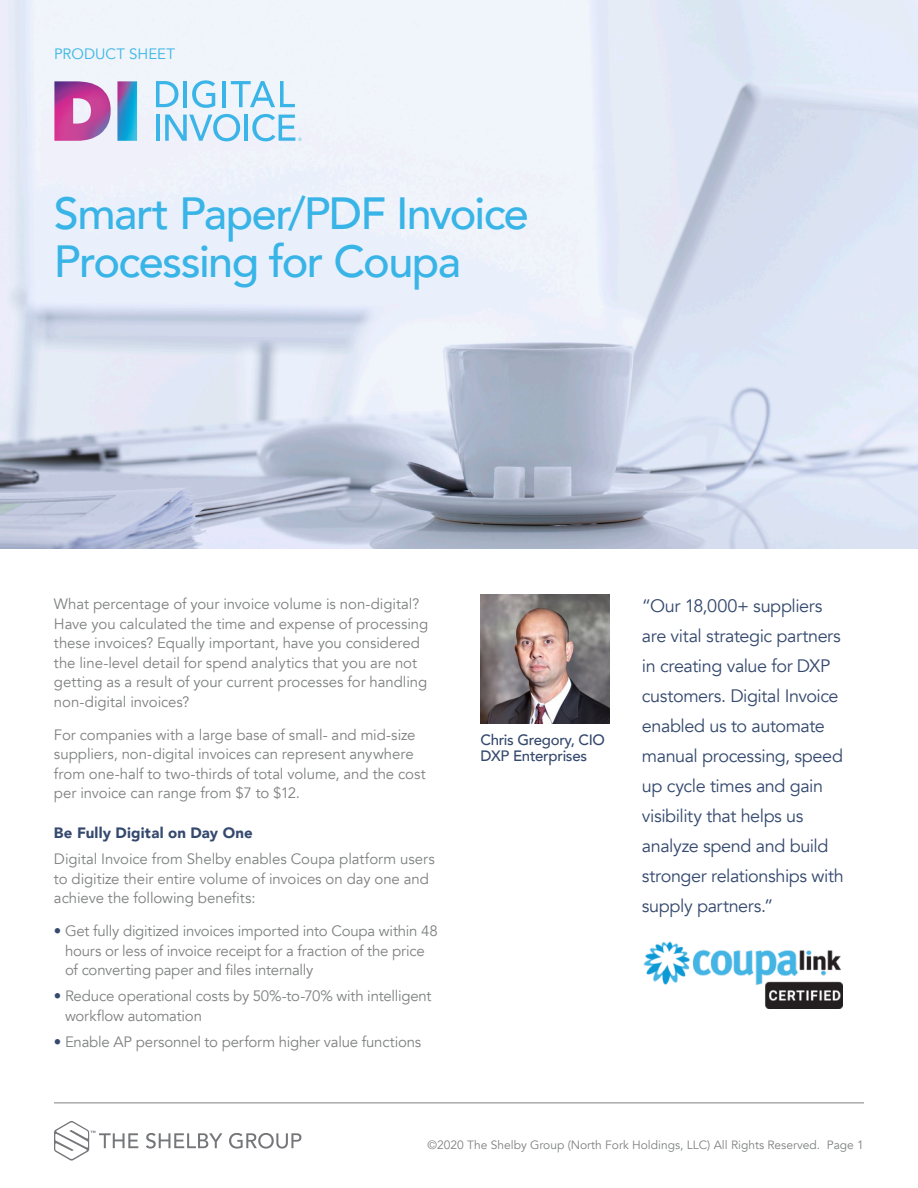
<style>
.page{position:relative;width:918px;height:1188px;background:#fff}
.page>*{position:absolute;margin:0;border:0;box-sizing:border-box;transform-origin:0 0}
.t1{font:500 45px "Avenir";letter-spacing:-.035em;color:#39b4e7}
.Paragraph{font:18px/30px "Avenir";letter-spacing:-.025em;color:#35496e}
.Paragraph-2{font:15px/19.5px "Avenir";letter-spacing:-.005em;color:#7f8080}
.Paragraph-3{font:500 15px/16.5px "Avenir";letter-spacing:-.02em;color:#35496e}
.Paragraph-4{font:900 15px "Avenir";letter-spacing:.015em;color:#35496e}
.t2{font:15px "Avenir";letter-spacing:.005em;color:#39b4e7}
.Contact_Information{font:12px "Avenir";color:#7f8080}
.s1{color:#35496e}
</style>
<div class="page">
<img style="left:0;top:0;width:918px;height:549px">
<hr style="left:54px;top:1102px;width:810px;height:1px;background:#7f8080">
<svg style="left:146px;top:1133px;width:76px;height:16px"></svg>
<svg style="left:229px;top:1133px;width:72px;height:16px"></svg>
<svg style="left:54px;top:1121px;width:84px;height:40px"></svg>
<img style="left:480px;top:594px;width:130px;height:129px">
<img style="left:644px;top:942px;width:199px;height:67px">
<svg style="left:156px;top:81px;width:22px;height:26px"></svg>
<hr style="left:184px;top:81px;width:3px;height:26px;background:#3bb4e7">
<svg style="left:192px;top:80px;width:23px;height:28px"></svg>
<hr style="left:222px;top:81px;width:4px;height:26px;background:#3bb4e7">
<svg style="left:231px;top:81px;width:64px;height:26px"></svg>
<hr style="left:156px;top:115px;width:4px;height:26px;background:#3bb4e7">
<svg style="left:165px;top:114px;width:75px;height:27px"></svg>
<hr style="left:244px;top:115px;width:4px;height:26px;background:#3bb4e7">
<img style="left:54px;top:81px;width:83px;height:60px">
<svg style="left:252px;top:114px;width:49px;height:27px"></svg>
<p class="t2" style="left:54px;top:45px;width:123px">PRODUCT SHEET</p>
<p class="t1" style="left:54px;top:174px;width:476px">Smart Paper/PDF Invoice</p>
<p class="t1" style="left:54px;top:222px;width:409px">Processing for Coupa</p>
<p class="Paragraph-2" style="left:54px;top:594px;width:376px">What percentage of your invoice volume is non-digital?<br>Have you calculated the time and expense of processing these invoices? Equally important, have you considered the line-level detail for spend analytics that you are not getting as a result of your current processes for handling non-digital invoices?</p>
<p class="Paragraph-2" style="left:54px;top:725px;width:373px">For companies with a large base of small- and mid-size suppliers, non-digital invoices can represent anywhere from one-half to two-thirds of total volume, and the cost per invoice can range from $7 to $12.</p>
<p class="Paragraph-4" style="left:54px;top:820px;width:200px">Be Fully Digital on Day One</p>
<p class="Paragraph-2" style="left:54px;top:849px;width:382px">Digital Invoice from Shelby enables Coupa platform users to digitize their entire volume of invoices on day one and achieve the following benefits:</p>
<p class="Paragraph-2" style="left:65px;top:921px;width:374px;text-indent:-11px"><span class="s1">•</span> Get fully digitized invoices imported into Coupa within 48 hours or less of invoice receipt for a fraction of the price of converting paper and files internally</p>
<p class="Paragraph-2" style="left:65px;top:987px;width:368px;text-indent:-11px"><span class="s1">•</span> Reduce operational costs by 50%-to-70% with intelligent workflow automation</p>
<p class="Paragraph-2" style="left:54px;top:1032px;width:369px"><span class="s1">•</span> Enable AP personnel to perform higher value functions</p>
<p class="Paragraph-3" style="left:480px;top:731px;width:126px">Chris Gregory, CIO<br>DXP Enterprises</p>
<p class="Paragraph" style="left:642px;top:591px;width:203px">“Our 18,000+ suppliers are vital strategic partners in creating value for DXP customers. Digital Invoice enabled us to automate manual processing, speed up cycle times and gain visibility that helps us analyze spend and build stronger relationships with supply partners.”</p>
<p class="Contact_Information" style="left:428px;top:1137px;width:438px">©2020 The Shelby Group (North Fork Holdings, LLC) All Rights Reserved. Page 1</p>
</div>
